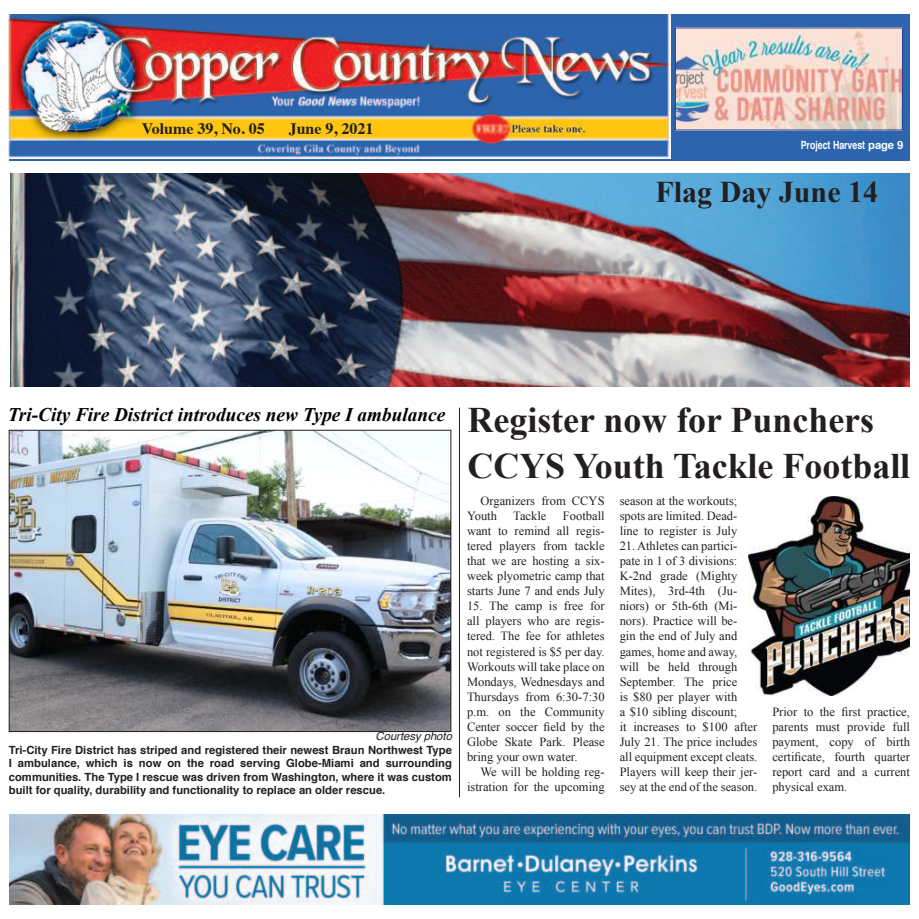
<style>
.page{position:relative;width:919px;height:919px;background:#fff}
.page>*{position:absolute;margin:0;border:0;box-sizing:border-box;transform-origin:0 0}
.t1{font:700 35.88px/45.6px "Times New Roman";color:#231f20}
.t2{font:700 30px "Times New Roman";color:#231f20}
.t3{font:italic 700 19.25px "Times New Roman";color:#000}
.t4{font:700 16px "Times";color:#231f20}
.t5{font:12.5px/15px "Times New Roman";color:#231f20;text-align:justify}
.t6{font:700 11.25px/13.5px "Helvetica";color:#231f20;text-align:justify}
.t7{font:700 11.25px "Helvetica";color:#fff;scale:.78 1}
.t8{font:italic 11.25px "Helvetica";color:#231f20}
</style>
<div class="page">
<img style="left:10px;top:174px;width:899px;height:213px">
<svg style="left:9px;top:14px;width:900px;height:147px;fill:#2d64ae"></svg>
<img style="left:9px;top:14px;width:661px;height:145px">
<img style="left:677px;top:30px;width:223px;height:98px">
<img style="left:9px;top:814px;width:900px;height:89px">
<img style="left:748px;top:496px;width:161px;height:199px">
<img style="left:11px;top:432px;width:438px;height:297px">
<div style="left:9px;top:430px;width:442px;height:301px;border:1px solid #231f20"></div>
<hr style="left:459px;top:407px;width:1px;height:389px;background:#231f20">
<p class="t4" style="left:142px;top:123px;width:125px">Volume 39, No. 05</p>
<p class="t4" style="left:288px;top:123px;width:86px">June 9, 2021</p>
<p class="t7" style="left:800px;top:140px;width:133px">Project Harvest page 9</p>
<h2 class="t2" style="left:655px;top:181px;width:224px">Flag Day June 14</h2>
<h3 class="t3" style="left:8px;top:407px;width:438px">Tri-City Fire District introduces new Type I ambulance</h3>
<p class="t8" style="left:375px;top:731px;width:78px">Courtesy photo</p>
<p class="t6" style="left:9px;top:743px;width:444px">Tri-City Fire District has striped and registered their newest Braun Northwest Type I ambulance, which is now on the road serving Globe-Miami and surrounding communities. The Type I rescue was driven from Washington, where it was custom built for quality, durability and functionality to replace an older rescue.</p>
<h1 class="t1" style="left:467px;top:400px;width:444px">Register now for Punchers<br>CCYS Youth Tackle Football</h1>
<p class="t5" style="left:467px;top:494px;width:139px;text-indent:13px">Organizers from CCYS<br>Youth</p>
<p class="t5" style="left:467px;top:509px;width:139px;text-indent:96px">Football want to remind all regis&shy;tered players from tackle that we are hosting a six&shy;week plyometric camp that starts June 7 and ends July</p>
<p class="t5" style="left:466px;top:599px;width:139px">15. The camp is free for all players who are regis&shy;tered. The fee for athletes not registered is $5 per day.<br>Workouts will take place on Mondays, Wednesdays and Thursdays from 6:30-7:30 p.m. on the Community Center soccer field by the Globe Skate Park. Please bring your own water.</p>
<p class="t5" style="left:466px;top:764px;width:139px;text-align:right">We will be holding reg&shy;istration for the upcoming</p>
<p class="t5" style="left:513px;top:509px;width:35px">Tackle</p>
<p class="t5" style="left:619px;top:494px;width:119px">season at the workouts; spots are limited. Dead&shy;line to register is July</p>
<p class="t5" style="left:619px;top:539px;width:139px;text-align:left">21. Athletes can partici&shy;pate in 1 of 3 divisions:<br>K-2nd grade (Mighty<br>Mites), 3rd-4th (Ju&shy;niors) or 5th-6th (Mi&shy;nors). Practice will be-<br>gin the end of July and games, home and away, will be held through<br>September. The price<br>is $80 per player with<br>a $10 sibling discount;<br>it increases to $100 after<br>July 21. The price includes all equipment except cleats.<br>Players will keep their jer&shy;sey at the end of the season.</p>
<p class="t5" style="left:771px;top:703px;width:139px">Prior to the first practice, parents must provide full payment, copy of birth certificate, fourth quarter report card and a current physical exam.</p>
</div>
